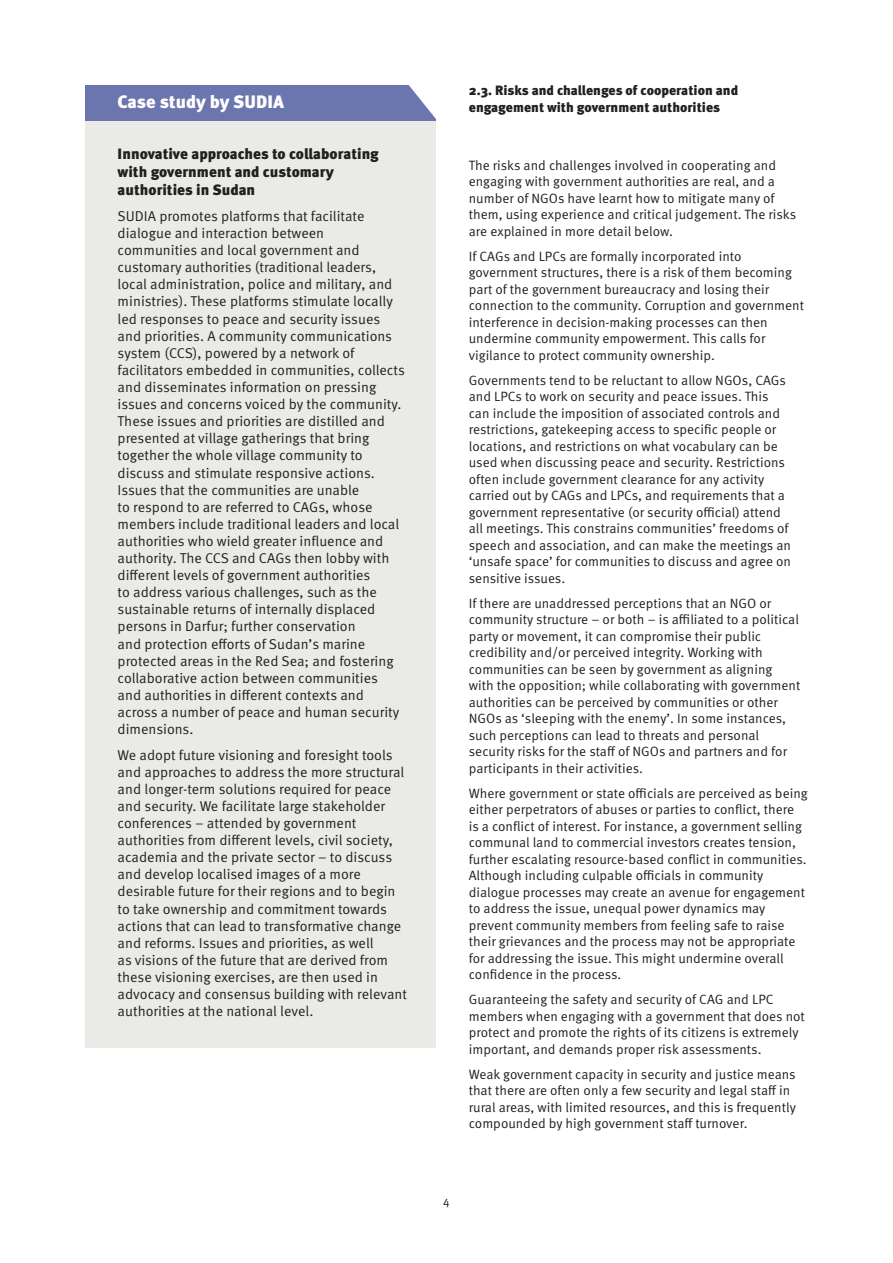
<style>
.page{position:relative;width:893px;height:1263px;background:#fff}
.page>*{position:absolute;margin:0;border:0;box-sizing:border-box;transform-origin:0 0}
.t1{font:900 18px "Meta Pro";color:#fff}
.t2{font:900 15px/18px "Meta Pro";color:#231f20}
.t3{font:14.25px/17.1px "Meta Pro";color:#231f20}
.t4{font:13.5px/16.5px "Meta Pro";color:#231f20}
.t5{font:900 13.5px/16.5px "Meta Pro";color:#231f20}
.t6{font:12px "Meta Pro";color:#231f20}
</style>
<div class="page">
<div style="left:85px;top:120px;width:351px;height:928px;background:#eaeae7"></div>
<div style="left:85px;top:85px;width:351px;height:35px;background:#6b76ae"></div>
<svg style="left:377px;top:85px;width:59px;height:36px"></svg>
<h1 class="t1" style="left:118px;top:91px;width:168px">Case study by SUDIA</h1>
<p class="t2" style="left:118px;top:146px;width:263px">Innovative approaches to collaborating with government and customary authorities in Sudan</p>
<p class="t3" style="left:118px;top:208px;width:289px">SUDIA promotes platforms that facilitate dialogue and interaction between communities and local government and customary authorities (traditional leaders, local administration, police and military, and ministries). These platforms stimulate locally led responses to peace and security issues and priorities. A community communications system (CCS), powered by a network of facilitators embedded in communities, collects and disseminates information on pressing issues and concerns voiced by the community.<br>These issues and priorities are distilled and presented at village gatherings that bring together the whole village community to discuss and stimulate responsive actions.<br>Issues that the communities are unable<br>to respond to are referred to CAGs, whose members include traditional leaders and local authorities who wield greater influence and authority. The CCS and CAGs then lobby with different levels of government authorities<br>to address various challenges, such as the sustainable returns of internally displaced persons in Darfur; further conservation<br>and protection efforts of Sudan’s marine protected areas in the Red Sea; and fostering collaborative action between communities and authorities in different contexts and across a number of peace and human security dimensions.</p>
<p class="t3" style="left:118px;top:746px;width:291px">We adopt future visioning and foresight tools and approaches to address the more structural and longer-term solutions required for peace and security. We facilitate large stakeholder conferences – attended by government authorities from different levels, civil society, academia and the private sector – to discuss and develop localised images of a more desirable future for their regions and to begin to take ownership and commitment towards actions that can lead to transformative change and reforms. Issues and priorities, as well<br>as visions of the future that are derived from these visioning exercises, are then used in advocacy and consensus building with relevant authorities at the national level.</p>
<p class="t5" style="left:469px;top:83px;width:271px">2.3. Risks and challenges of cooperation and engagement with government authorities</p>
<p class="t4" style="left:469px;top:157px;width:329px">The risks and challenges involved in cooperating and engaging with government authorities are real, and a number of NGOs have learnt how to mitigate many of them, using experience and critical judgement. The risks are explained in more detail below.</p>
<p class="t4" style="left:469px;top:248px;width:337px">If CAGs and LPCs are formally incorporated into government structures, there is a risk of them becoming part of the government bureaucracy and losing their connection to the community. Corruption and government interference in decision-making processes can then undermine community empowerment. This calls for vigilance to protect community ownership.</p>
<p class="t4" style="left:469px;top:372px;width:324px">Governments tend to be reluctant to allow NGOs, CAGs and LPCs to work on security and peace issues. This can include the imposition of associated controls and restrictions, gatekeeping access to specific people or locations, and restrictions on what vocabulary can be used when discussing peace and security. Restrictions often include government clearance for any activity carried out by CAGs and LPCs, and requirements that a government representative (or security official) attend all meetings. This constrains communities’ freedoms of speech and association, and can make the meetings an ‘unsafe space’ for communities to discuss and agree on sensitive issues.</p>
<p class="t4" style="left:469px;top:595px;width:333px">If there are unaddressed perceptions that an NGO or community structure – or both – is affiliated to a political party or movement, it can compromise their public credibility and/or perceived integrity. Working with communities can be seen by government as aligning with the opposition; while collaborating with government authorities can be perceived by communities or other NGOs as ‘sleeping with the enemy’. In some instances, such perceptions can lead to threats and personal security risks for the staff of NGOs and partners and for participants in their activities.</p>
<p class="t4" style="left:469px;top:785px;width:340px">Where government or state officials are perceived as being either perpetrators of abuses or parties to conflict, there<br>is a conflict of interest. For instance, a government selling communal land to commercial investors creates tension, further escalating resource-based conflict in communities.<br>Although including culpable officials in community dialogue processes may create an avenue for engagement to address the issue, unequal power dynamics may prevent community members from feeling safe to raise their grievances and the process may not be appropriate for addressing the issue. This might undermine overall confidence in the process.</p>
<p class="t4" style="left:469px;top:991px;width:338px">Guaranteeing the safety and security of CAG and LPC members when engaging with a government that does not protect and promote the rights of its citizens is extremely important, and demands proper risk assessments.</p>
<p class="t4" style="left:469px;top:1066px;width:329px">Weak government capacity in security and justice means that there are often only a few security and legal staff in rural areas, with limited resources, and this is frequently compounded by high government staff turnover.</p>
<p class="t6" style="left:443px;top:1194px;width:8px">4</p>
</div>
